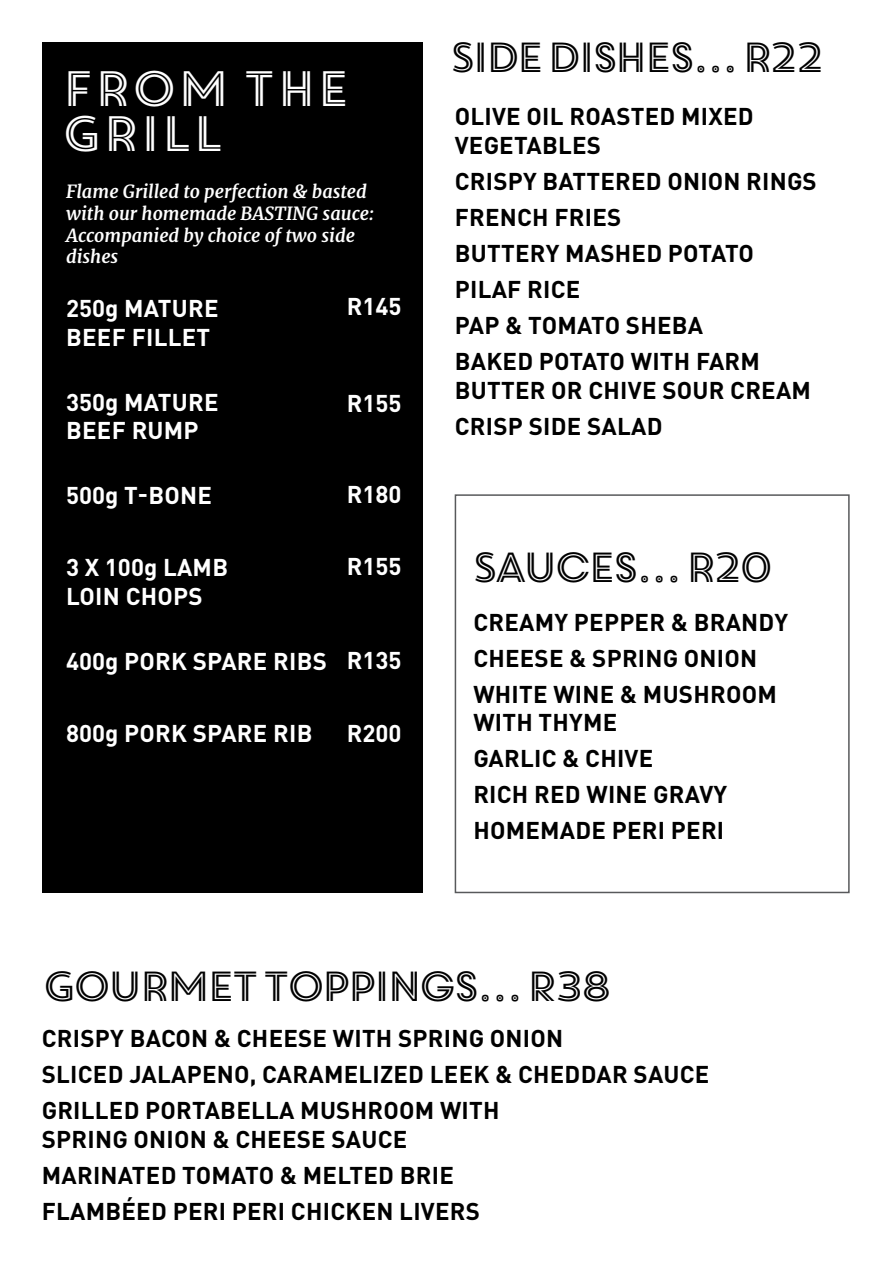
<style>
.page{position:relative;width:893px;height:1263px;background:#fff}
.page>*{position:absolute;margin:0;border:0;box-sizing:border-box;transform-origin:0 0}
.t1{font:49.65px/45px "Core Circus 2 D Double";letter-spacing:-.1em;color:#fff}
.t2{font:42px "Core Circus 2 D Double";letter-spacing:-.2em;color:#000}
.t3{font:700 24px/36px "DIN Pro";letter-spacing:.01em;color:#000}
.t4{font:700 24px/28.8px "DIN Pro";letter-spacing:.01em;color:#fff}
.t5{font:italic 700 18px/21.6px "Merriweather";color:#fff}
</style>
<div class="page">
<div style="left:42px;top:43px;width:380px;height:850px;background:#000"></div>
<div style="left:455px;top:494px;width:395px;height:399px;border:2px solid #58595b"></div>
<h1 class="t1" style="left:60px;top:64px;width:295px">FROM THE<br>GRILL</h1>
<p class="t5" style="left:66px;top:181px;width:309px">Flame Grilled to perfection &amp; basted with our homemade BASTING sauce:<br>Accompanied by choice of two side dishes</p>
<p class="t4" style="left:66px;top:293px;width:154px">250g MATURE<br>BEEF FILLET</p>
<p class="t4" style="left:347px;top:291px;width:56px">R145</p>
<p class="t4" style="left:66px;top:387px;width:154px">350g MATURE<br>BEEF RUMP</p>
<p class="t4" style="left:347px;top:388px;width:56px">R155</p>
<p class="t4" style="left:66px;top:480px;width:147px">500g T-BONE</p>
<p class="t4" style="left:347px;top:478px;width:56px">R180</p>
<p class="t4" style="left:66px;top:552px;width:164px">3 X 100g LAMB<br>LOIN CHOPS</p>
<p class="t4" style="left:347px;top:550px;width:56px">R155</p>
<p class="t4" style="left:66px;top:646px;width:262px">400g PORK SPARE RIBS</p>
<p class="t4" style="left:347px;top:645px;width:56px">R135</p>
<p class="t4" style="left:66px;top:718px;width:248px">800g PORK SPARE RIB</p>
<p class="t4" style="left:347px;top:718px;width:56px">R200</p>
<h2 class="t2" style="left:447px;top:29px;width:382px">SIDE DISHES...R22</h2>
<p class="t3" style="left:455px;top:101px;width:300px;line-height:28.8px">OLIVE OIL ROASTED MIXED<br>VEGETABLES</p>
<p class="t3" style="left:455px;top:162px;width:363px">CRISPY BATTERED ONION RINGS<br>FRENCH FRIES<br>BUTTERY MASHED POTATO<br>PILAF RICE<br>PAP &amp; TOMATO SHEBA<br>BAKED POTATO WITH FARM</p>
<p class="t3" style="left:455px;top:371px;width:358px">BUTTER OR CHIVE SOUR CREAM<br>CRISP SIDE SALAD</p>
<h2 class="t2" style="left:470px;top:539px;width:308px">SAUCES...R20</h2>
<p class="t3" style="left:473px;top:603px;width:316px">CREAMY PEPPER &amp; BRANDY<br>CHEESE &amp; SPRING ONION<br>WHITE WINE &amp; MUSHROOM</p>
<p class="t3" style="left:473px;top:704px;width:255px">WITH THYME<br>GARLIC &amp; CHIVE<br>RICH RED WINE GRAVY<br>HOMEMADE PERI PERI</p>
<h2 class="t2" style="left:41px;top:958px;width:575px">GOURMET TOPPINGS...R38</h2>
<p class="t3" style="left:42px;top:1019px;width:669px">CRISPY BACON &amp; CHEESE WITH SPRING ONION<br>SLICED JALAPENO, CARAMELIZED LEEK &amp; CHEDDAR SAUCE<br>GRILLED PORTABELLA MUSHROOM WITH</p>
<p class="t3" style="left:42px;top:1120px;width:440px">SPRING ONION &amp; CHEESE SAUCE<br>MARINATED TOMATO &amp; MELTED BRIE<br>FLAMBÉED PERI PERI CHICKEN LIVERS</p>
</div>
